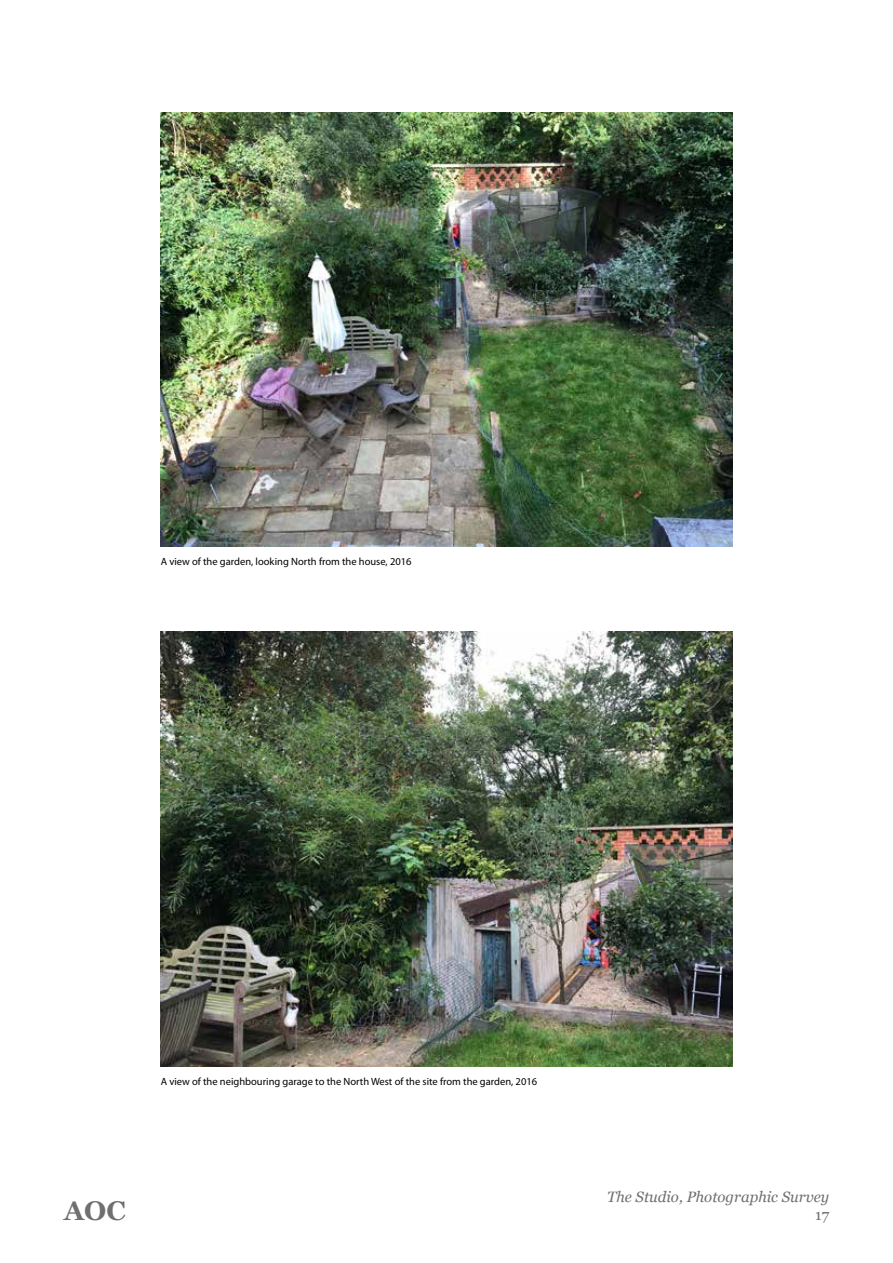
<style>
.page{position:relative;width:893px;height:1263px;background:#fff}
.page>*{position:absolute;margin:0;border:0;box-sizing:border-box;transform-origin:0 0}
.t1{font:700 27px "Georgia";color:#706f6f}
.t2{font:italic 15px "Georgia";color:#706f6f}
.t3{font:15px "Georgia";color:#706f6f}
.t4{font:10.5px "Myriad Pro";color:#000}
</style>
<div class="page">
<img style="left:161px;top:631px;width:571px;height:435px">
<img style="left:161px;top:112px;width:571px;height:435px">
<p class="t4" style="left:161px;top:556px;width:252px">A view of the garden, looking North from the house, 2016</p>
<p class="t4" style="left:161px;top:1075px;width:378px">A view of the neighbouring garage to the North West of the site from the garden, 2016</p>
<h1 class="t1" style="left:64px;top:1191px;width:63px">AOC</h1>
<h2 class="t2" style="left:607px;top:1186px;width:223px">The Studio, Photographic Survey</h2>
<h2 class="t3" style="left:815px;top:1204px;width:15px">17</h2>
</div>
